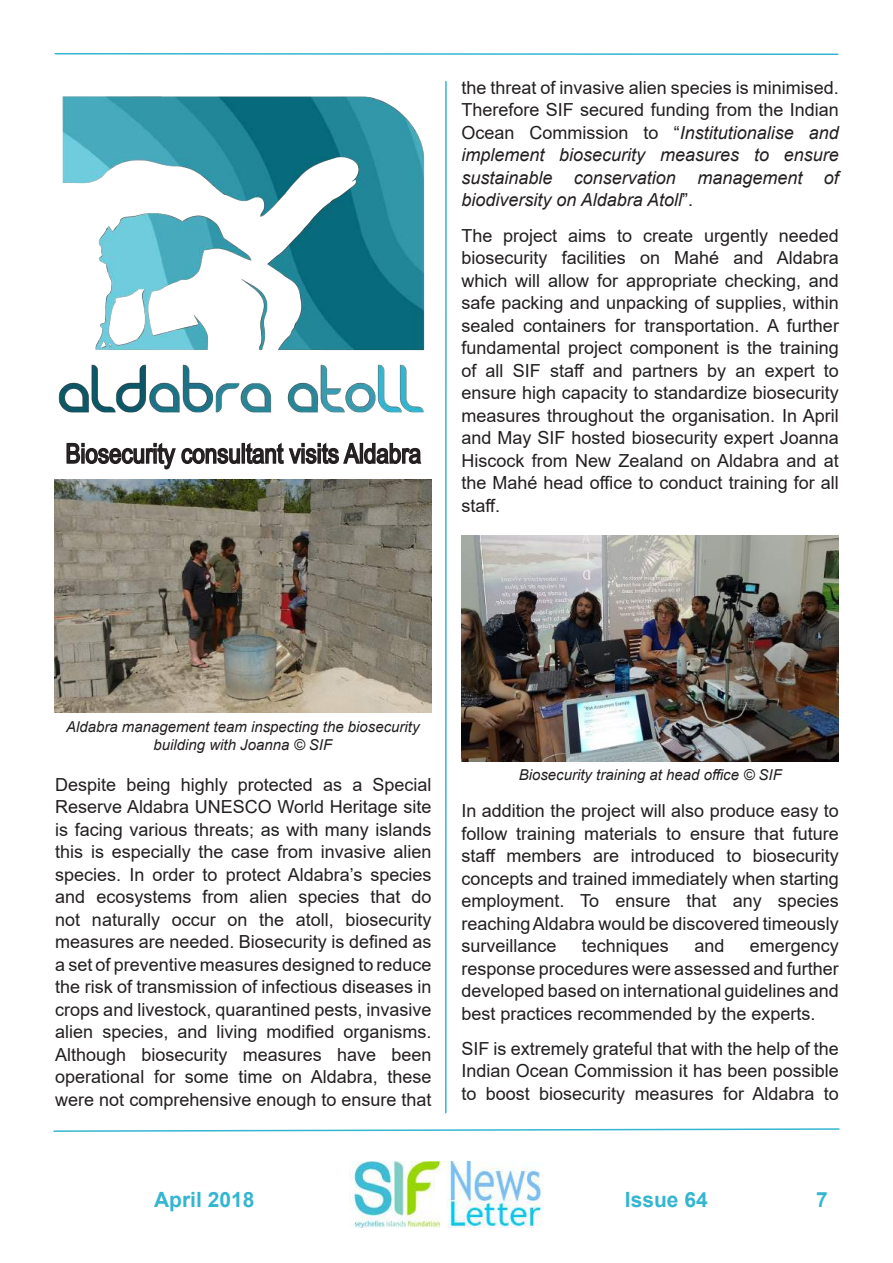
<style>
.page{position:relative;width:893px;height:1263px;background:#fff}
.page>*{position:absolute;margin:0;border:0;box-sizing:border-box;transform-origin:0 0}
.t1{font:27px "Arial Narrow";color:#231f20}
.t2{font:700 21px "Arial";color:#34b6d0}
.t3{font:18px/22.5px "Arial";color:#231f20;text-align:justify}
.t4{font:italic 18px/22.5px "Arial";color:#231f20;text-align:justify}
.t5{font:italic 15px/18px "Arial";color:#231f20;text-align:center}
.s1{font-style:normal}
</style>
<div class="page">
<svg style="left:53px;top:1128px;width:787px;height:4px"></svg>
<img style="left:349px;top:1162px;width:194px;height:65px">
<svg style="left:66px;top:442px;width:356px;height:28px"></svg>
<img style="left:58px;top:96px;width:367px;height:317px">
<svg style="left:54px;top:53px;width:785px;height:2px"></svg>
<hr style="left:445px;top:82px;width:2px;height:1031px;background:#34b6d0">
<img style="left:54px;top:479px;width:378px;height:233px">
<img style="left:461px;top:535px;width:378px;height:227px">
<h1 class="t1" style="left:66px;top:434px;width:357px">Biosecurity consultant visits Aldabra</h1>
<p class="t4" style="left:461px;top:77px;width:379px"><span class="s1">the threat of invasive alien species is minimised.<br>Therefore SIF secured funding from the Indian Ocean Commission to “</span>Institutionalise and implement biosecurity measures to ensure sustainable conservation management of biodiversity on Aldabra Atoll<span class="s1">”.</span></p>
<p class="t3" style="left:461px;top:224px;width:379px">The project aims to create urgently needed biosecurity facilities on Mahé and Aldabra which will allow for appropriate checking, and safe packing and unpacking of supplies, within sealed containers for transportation. A further fundamental project component is the training of all SIF staff and partners by an expert to ensure high capacity to standardize biosecurity measures throughout the organisation. In April and May SIF hosted biosecurity expert Joanna Hiscock from New Zealand on Aldabra and at the Mahé head office to conduct training for all staff.</p>
<p class="t5" style="left:66px;top:718px;width:355px">Aldabra management team inspecting the biosecurity building with Joanna © SIF</p>
<p class="t3" style="left:55px;top:773px;width:378px">Despite being highly protected as a Special Reserve Aldabra UNESCO World Heritage site is facing various threats; as with many islands this is especially the case from invasive alien species. In order to protect Aldabra’s species and ecosystems from alien species that do not naturally occur on the atoll, biosecurity measures are needed. Biosecurity is defined as a set of preventive measures designed to reduce the risk of transmission of infectious diseases in crops and livestock, quarantined pests, invasive alien species, and living modified organisms.<br>Although biosecurity measures have been operational for some time on Aldabra, these were not comprehensive enough to ensure that</p>
<p class="t5" style="left:519px;top:766px;width:265px">Biosecurity training at head office © SIF</p>
<p class="t3" style="left:461px;top:799px;width:379px">In addition the project will also produce easy to follow training materials to ensure that future staff members are introduced to biosecurity concepts and trained immediately when starting employment. To ensure that any species reaching Aldabra would be discovered timeously surveillance</p>
<p class="t3" style="left:582px;top:934px;width:89px">techniques</p>
<p class="t3" style="left:694px;top:934px;width:32px">and</p>
<p class="t3" style="left:461px;top:934px;width:379px;text-indent:289px">emergency response procedures were assessed and further developed based on international guidelines and best practices recommended by the experts.</p>
<p class="t3" style="left:461px;top:1037px;width:379px">SIF is extremely grateful that with the help of the Indian Ocean Commission it has been possible to boost biosecurity measures for Aldabra to</p>
<p class="t2" style="left:154px;top:1185px;width:102px">April 2018</p>
<p class="t2" style="left:625px;top:1185px;width:84px">Issue 64</p>
<p class="t2" style="left:816px;top:1184px;width:13px">7</p>
</div>
